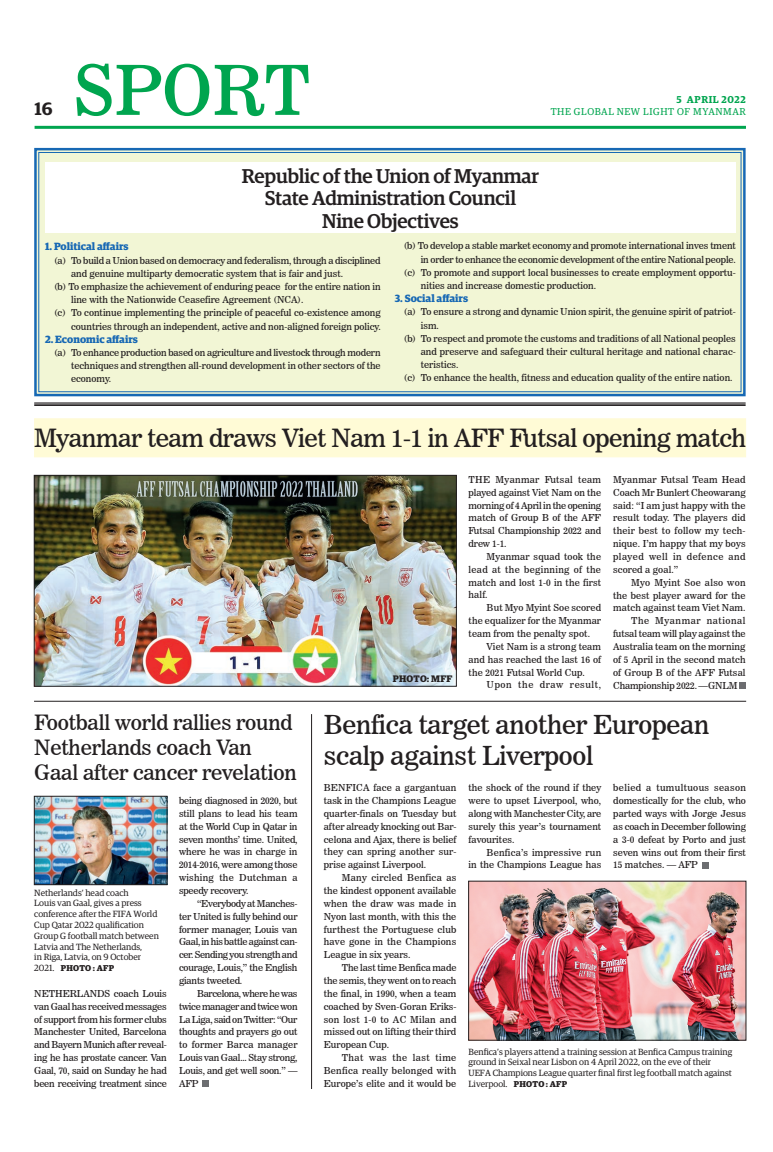
<style>
.page{position:relative;width:773px;height:1152px;background:#fff}
.page>*{position:absolute;margin:0;border:0;box-sizing:border-box;transform-origin:0 0}
.t1{font:68.5px "News 706 BT Roman C";color:#00a54f}
._2_Clm_Head{font:26px/31.2px "News 706 BT Roman C";letter-spacing:-.01em;color:#231f20}
._2_Clm_Head-2{font:25px "News 706 BT Roman C";letter-spacing:-.02em;color:#231f20}
._2_Clm_Head-3{font:21px/25.2px "News 706 BT Roman C";letter-spacing:-.01em;color:#231f20}
.Brief_Head{font:500 20px "Guardian Egyp";letter-spacing:-.01em;color:#231f20}
.t2{font:600 18px "Guardian Egyp";color:#231f20}
.Sub_Body{font:700 10.5px "Guardian Egyp";color:#1768b4}
.t3{font:10px "Guardian Egyp";letter-spacing:.06em;color:#00a54f}
.t4{font:600 10px "Guardian Egyp";letter-spacing:.06em;color:#00a54f}
._2nd_Body{font:9.5px/12.9px "News 706 BT Roman C";color:#231f20;text-align:justify}
.Normal_Para{font:9.5px/12.9px "News 706 BT Roman C";color:#231f20;text-align:justify}
._2nd_Body-2{font:9.5px/12.9px "News 706 BT Roman C";letter-spacing:.02em;color:#231f20;text-align:right}
._2nd_Body-3{font:9.5px "News 706 BT Roman C";letter-spacing:.06em;color:#231f20}
.t5{font:700 9.5px "Guardian Egyp";letter-spacing:.02em;color:#231f20}
.t6{font:9px/10.8px "Guardian Egyp";color:#231f20}
.t7{font:700 8.5px "Guardian Egyp";letter-spacing:.02em;color:#231f20}
.s1{font-weight:400;font-size:9px}
.s2{font-weight:700;font-size:8.5px}
</style>
<div class="page">
<hr style="left:35px;top:126px;width:711px;height:3px;background:#00a54f">
<div style="left:34px;top:419px;width:711px;height:38px;background:#fffbd6"></div>
<div style="left:34px;top:147px;width:712px;height:250px;background:#f2f6d5"></div>
<div style="left:38px;top:152px;width:703px;height:240px;border:1px solid #1768b4"></div>
<div style="left:45px;top:162px;width:690px;height:71px;background:#fff"></div>
<hr style="left:34px;top:405px;width:711px;height:1px;background:#231f20">
<hr style="left:34px;top:404px;width:711px;height:1px;background:#231f20">
<hr style="left:34px;top:403px;width:711px;height:1px;background:#231f20">
<img style="left:36px;top:477px;width:418px;height:207px">
<div style="left:34px;top:475px;width:422px;height:211px;border:1px solid #231f20"></div>
<svg style="left:739px;top:682px;width:6px;height:6px"></svg>
<img style="left:36px;top:798px;width:129px;height:85px">
<div style="left:34px;top:796px;width:133px;height:89px;border:1px solid #231f20"></div>
<div style="left:203px;top:1080px;width:6px;height:7px;background:#6c6d70"></div>
<img style="left:470px;top:883px;width:274px;height:155px">
<div style="left:468px;top:881px;width:278px;height:159px;border:1px solid #231f20"></div>
<svg style="left:702px;top:862px;width:6px;height:6px"></svg>
<hr style="left:34px;top:701px;width:712px;height:1px;background:#231f20">
<hr style="left:311px;top:714px;width:1px;height:375px;background:#231f20">
<h1 class="t1" style="left:73px;top:49px;width:238px">SPORT</h1>
<p class="t4" style="left:676px;top:92px;width:71px">5 APRIL 2022</p>
<h3 class="t2" style="left:35px;top:95px;width:20px">16</h3>
<p class="t3" style="left:550px;top:105px;width:197px">THE GLOBAL NEW LIGHT OF MYANMAR</p>
<p class="Brief_Head" style="left:242px;top:162px;width:298px">Republic of the Union of Myanmar</p>
<p class="Brief_Head" style="left:265px;top:184px;width:253px">State Administration Council</p>
<p class="Brief_Head" style="left:322px;top:207px;width:138px">Nine Objectives</p>
<p class="Normal_Para" style="left:404px;top:239px;width:334px">(b) To develop a stable market economy and promote international inves tment</p>
<p class="Normal_Para" style="left:421px;top:253px;width:316px">in order to enhance the economic development of the entire National people.</p>
<p class="Normal_Para" style="left:404px;top:266px;width:333px">(c) To promote and support local businesses to create employment opportu-</p>
<p class="Normal_Para" style="left:421px;top:279px;width:177px">nities and increase domestic production.</p>
<p class="Sub_Body" style="left:395px;top:290px;width:75px">3. Social affairs</p>
<p class="Normal_Para" style="left:404px;top:305px;width:333px">(a) To ensure a strong and dynamic Union spirit, the genuine spirit of patriot-</p>
<p class="Normal_Para" style="left:421px;top:319px;width:20px">ism.</p>
<p class="Normal_Para" style="left:404px;top:332px;width:333px">(b) To respect and promote the customs and traditions of all National peoples</p>
<p class="Normal_Para" style="left:421px;top:345px;width:316px">and preserve and safeguard their cultural heritage and national charac-</p>
<p class="Normal_Para" style="left:421px;top:358px;width:39px">teristics.</p>
<p class="Normal_Para" style="left:404px;top:371px;width:330px">(c) To enhance the health, fitness and education quality of the entire nation.</p>
<p class="Sub_Body" style="left:45px;top:239px;width:85px">1. Political affairs</p>
<p class="_2nd_Body" style="left:71px;top:254px;width:311px;line-height:13.2px;text-indent:-17px">(a) To build a Union based on democracy and federalism, through a disciplined and genuine multiparty democratic system that is fair and just.</p>
<p class="_2nd_Body" style="left:71px;top:280px;width:311px;line-height:13.2px;text-indent:-17px">(b) To emphasize the achievement of enduring peace for the entire nation in line with the Nationwide Ceasefire Agreement (NCA).</p>
<p class="_2nd_Body" style="left:54px;top:306px;width:328px;line-height:13.2px;text-align:right">(c) To continue implementing the principle of peaceful co-existence among countries through an independent, active and non-aligned foreign policy.</p>
<p class="Sub_Body" style="left:45px;top:331px;width:95px">2. Economic affairs</p>
<p class="_2nd_Body" style="left:71px;top:346px;width:311px;line-height:13.2px;text-indent:-17px">(a) To enhance production based on agriculture and livestock through modern techniques and strengthen all-round development in other sectors of the economy.</p>
<p class="_2_Clm_Head-2" style="left:34px;top:423px;width:713px">Myanmar team draws Viet Nam 1-1 in AFF Futsal opening match</p>
<p class="Normal_Para" style="left:468px;top:473px;width:134px">THE Myanmar Futsal team played against Viet Nam on the morning of 4 April in the opening match of Group B of the AFF Futsal Championship 2022 and drew 1-1.</p>
<p class="_2nd_Body" style="left:468px;top:550px;width:134px;text-indent:18px">Myanmar squad took the lead at the beginning of the match and lost 1-0 in the first half.</p>
<p class="_2nd_Body" style="left:468px;top:601px;width:134px;text-indent:18px">But Myo Myint Soe scored the equalizer for the Myanmar team from the penalty spot.</p>
<p class="_2nd_Body" style="left:468px;top:640px;width:134px;text-indent:18px">Viet Nam is a strong team and has reached the last 16 of the 2021 Futsal World Cup.</p>
<p class="_2nd_Body-3" style="left:486px;top:679px;width:116px">Upon the draw result,</p>
<p class="_2nd_Body" style="left:613px;top:473px;width:134px">Myanmar Futsal Team Head Coach Mr Bunlert Cheowarang said: “I am just happy with the result today. The players did their best to follow my tech&shy;nique. I’m happy that my boys played well in defence and scored a goal.”</p>
<p class="_2nd_Body" style="left:613px;top:576px;width:134px;text-indent:18px">Myo Myint Soe also won the best player award for the match against team Viet Nam.</p>
<p class="_2nd_Body" style="left:613px;top:614px;width:134px;text-indent:18px">The Myanmar national futsal team will play against the Australia team on the morning of 5 April in the second match of Group B of the AFF Futsal Championship 2022. —GNLM</p>
<p class="t5" style="left:393px;top:672px;width:61px">PHOTO: MFF</p>
<p class="_2_Clm_Head-3" style="left:34px;top:710px;width:264px">Football world rallies round<br>Netherlands coach Van<br>Gaal after cancer revelation</p>
<p class="t6" style="left:34px;top:886px;width:126px">Netherlands’ head coach<br>Louis van Gaal, gives a press conference after the FIFA World<br>Cup Qatar 2022 qualification<br>Group G football match between<br>Latvia and The Netherlands,<br>in Riga, Latvia, on 9 October</p>
<p class="t7" style="left:34px;top:962px;width:81px"><span class="s1">2021.</span> PHOTO : AFP</p>
<p class="Normal_Para" style="left:34px;top:987px;width:134px">NETHERLANDS coach Louis van Gaal has received messages of support from his former clubs Manchester United, Barcelona and Bayern Munich after reveal&shy;ing he has prostate cancer. Van Gaal, 70, said on Sunday he had been receiving treatment since</p>
<p class="Normal_Para" style="left:179px;top:794px;width:120px">being diagnosed in 2020, but still plans to lead his team at the World Cup in Qatar in seven months’ time. United, where he was in charge in 2014-2016, were among those wishing the Dutchman a speedy recovery.</p>
<p class="_2nd_Body" style="left:179px;top:897px;width:120px;text-indent:18px">“Everybody at Manches&shy;ter United is fully behind our former manager, Louis van Gaal, in his battle against can&shy;cer. Sending you strength and courage, Louis,” the English giants tweeted.</p>
<p class="_2nd_Body" style="left:179px;top:987px;width:120px;text-indent:18px">Barcelona, where he was twice manager and twice won La Liga, said on Twitter: “Our thoughts and prayers go out to former Barca manager Louis van Gaal... Stay strong, Louis, and get well soon.” — AFP</p>
<p class="_2_Clm_Head" style="left:324px;top:709px;width:387px">Benfica target another European scalp against Liverpool</p>
<p class="Normal_Para" style="left:324px;top:781px;width:134px">BENFICA face a gargantuan task in the Champions League quarter-finals on Tuesday but after already knocking out Bar&shy;celona and Ajax, there is belief they can spring another sur&shy;prise against Liverpool.</p>
<p class="_2nd_Body" style="left:324px;top:871px;width:134px;text-indent:18px">Many circled Benfica as the kindest opponent available when the draw was made in Nyon last month, with this the furthest the Portuguese club have gone in the Champions League in six years.</p>
<p class="_2nd_Body" style="left:324px;top:961px;width:134px;text-indent:18px">The last time Benfica made the semis, they went on to reach the final, in 1990, when a team coached by Sven-Goran Eriks&shy;son lost 1-0 to AC Milan and missed out on lifting their third European Cup.</p>
<p class="_2nd_Body" style="left:324px;top:1051px;width:134px;text-indent:18px">That was the last time Benfica really belonged with Europe’s elite and it would be</p>
<p class="_2nd_Body" style="left:468px;top:781px;width:134px">the shock of the round if they were to upset Liverpool, who, along with Manchester City, are surely this year’s tournament favourites.</p>
<p class="_2nd_Body-2" style="left:468px;top:846px;width:134px">Benfica’s impressive run<br>in the Champions League has</p>
<p class="_2nd_Body" style="left:613px;top:781px;width:134px">belied a tumultuous season domestically for the club, who parted ways with Jorge Jesus as coach in December following a 3-0 defeat by Porto and just seven wins out from their first 15 matches. — AFP</p>
<p class="t6" style="left:468px;top:1046px;width:265px">Benfica’s players attend a training session at Benfica Campus training ground in Seixal near Lisbon on 4 April 2022, on the eve of their UEFA Champions League quarter final first leg football match against Liverpool. <span class="s2">PHOTO : AFP</span></p>
</div>
